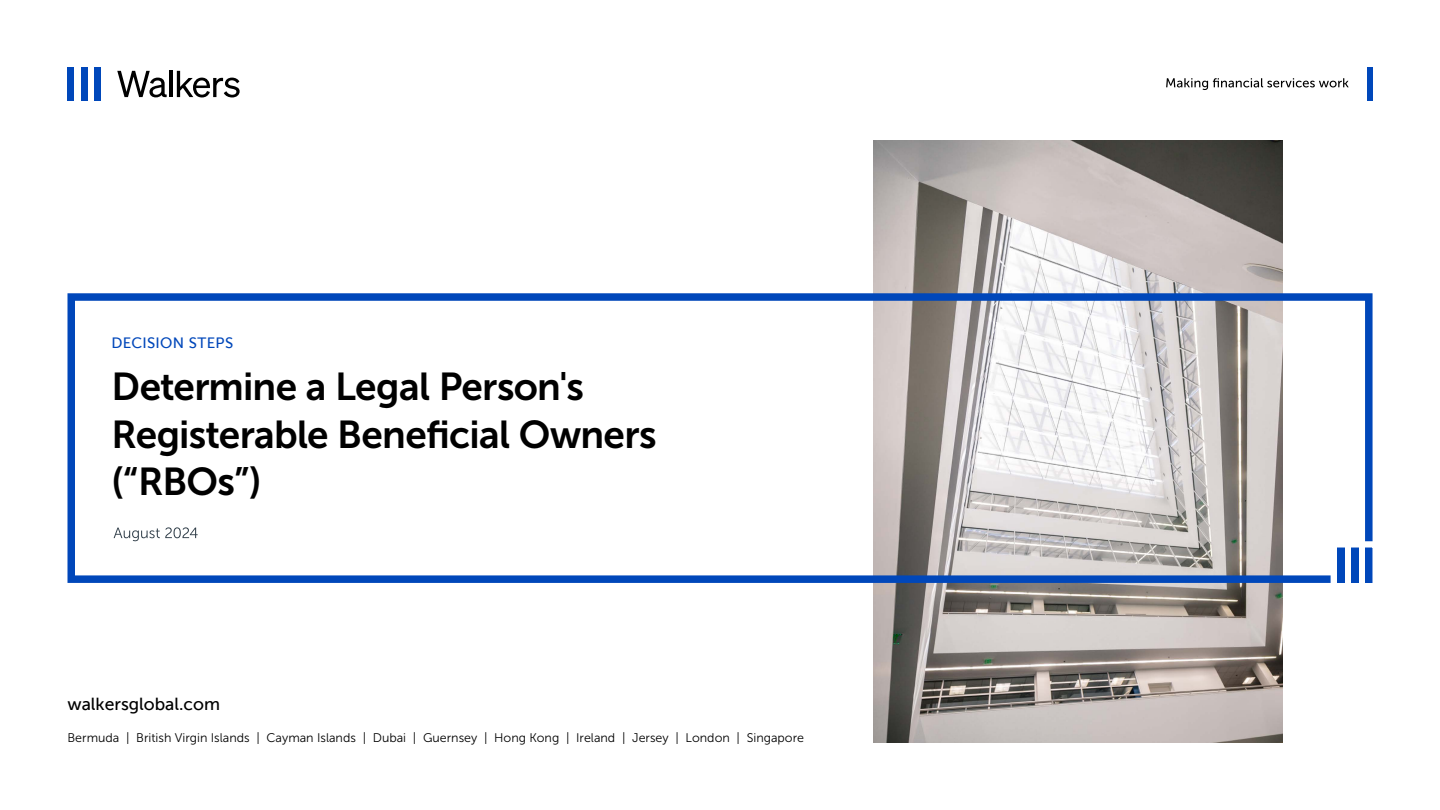
<style>
.page{position:relative;width:1440px;height:810px;background:#fff}
.page>*{position:absolute;margin:0;border:0;box-sizing:border-box;transform-origin:0 0}
.t1{font:38.75px/47.5px "Museo Sans 700";letter-spacing:-.02em;color:#000}
.t2{font:17.5px "Museo Sans 500";color:#000}
.t3{font:15px "Museo Sans 500";letter-spacing:.02em;color:#0047ba}
.t4{font:12.5px "Museo Sans 300";color:#000}
</style>
<div class="page">
<img style="left:873px;top:140px;width:409px;height:602px">
<svg style="left:67px;top:290px;width:1306px;height:297px"></svg>
<div style="left:68px;top:68px;width:6px;height:33px;background:#0047ba"></div>
<div style="left:81px;top:68px;width:7px;height:33px;background:#0047ba"></div>
<div style="left:94px;top:68px;width:7px;height:33px;background:#0047ba"></div>
<svg style="left:117px;top:71px;width:50px;height:26px"></svg>
<hr style="left:169px;top:71px;width:4px;height:26px;background:#000">
<svg style="left:177px;top:71px;width:63px;height:26px"></svg>
<svg style="left:1327px;top:538px;width:46px;height:49px"></svg>
<svg style="left:114px;top:527px;width:84px;height:14px"></svg>
<div style="left:1367px;top:68px;width:5px;height:33px;background:#0047ba"></div>
<svg style="left:1166px;top:78px;width:183px;height:12px"></svg>
<p class="t3" style="left:112px;top:335px;width:123px">DECISION STEPS</p>
<h1 class="t1" style="left:112px;top:363px;width:547px">Determine a Legal Person's<br>Registerable Beneficial Owners (“RBOs”)</h1>
<h2 class="t2" style="left:68px;top:695px;width:154px">walkersglobal.com</h2>
<p class="t4" style="left:68px;top:731px;width:738px">Bermuda | British Virgin Islands | Cayman Islands | Dubai | Guernsey | Hong Kong | Ireland | Jersey | London | Singapore</p>
</div>
